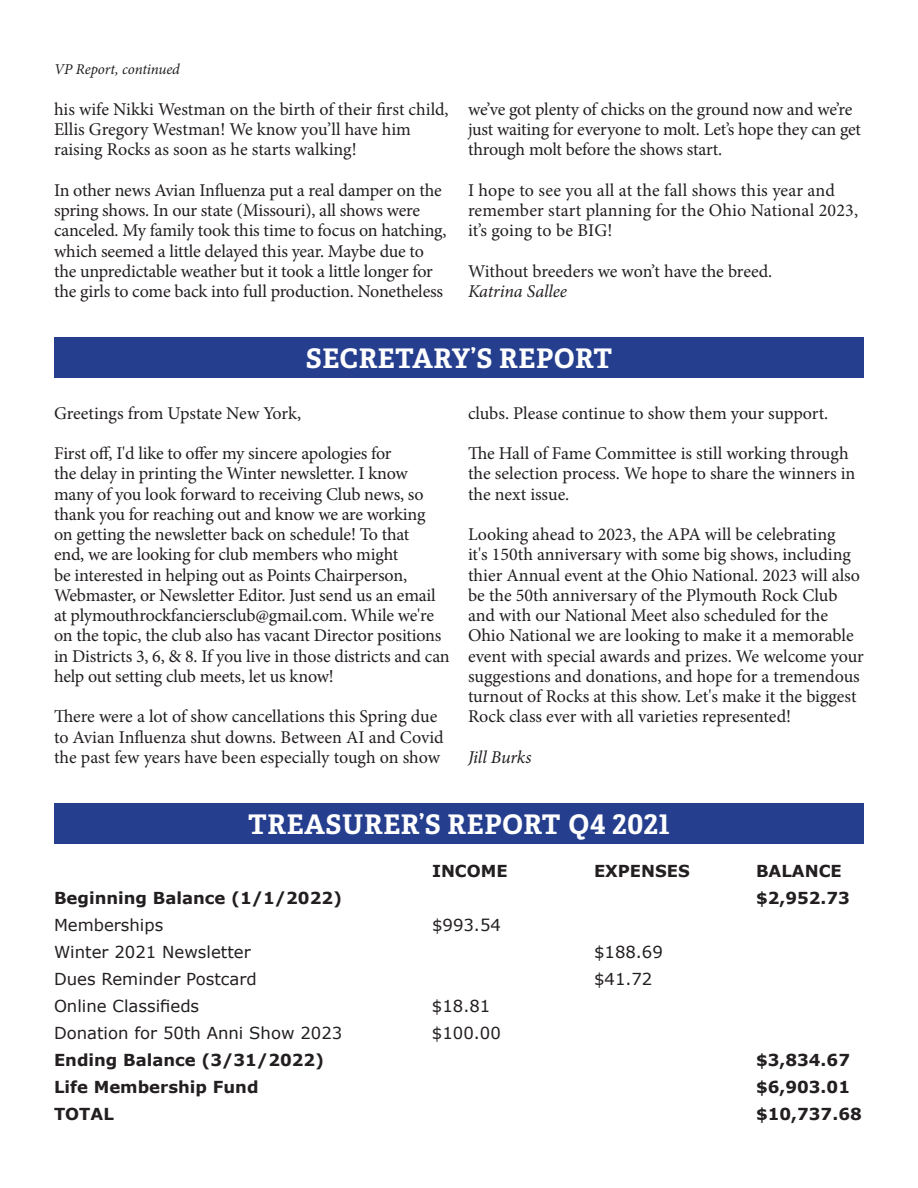
<style>
.page{position:relative;width:918px;height:1188px;background:#fff}
.page>*{position:absolute;margin:0;border:0;box-sizing:border-box;transform-origin:0 0}
.t1{font:700 27px "Adelle PE";letter-spacing:.025em;color:#fff}
.t2{font:18px/20.2px "Minion Pro";letter-spacing:-.01em;color:#231f20}
.t3{font:italic 18px "Minion Pro";letter-spacing:-.005em;color:#231f20}
.t4{font:700 16.5px "Verdana";color:#231f20}
.t5{font:16.5px "Verdana";color:#231f20}
.t6{font:italic 15px "Minion Pro";letter-spacing:-.005em;color:#231f20}
</style>
<div class="page">
<div style="left:54px;top:803px;width:810px;height:41px;background:#253f8e"></div>
<div style="left:54px;top:338px;width:810px;height:40px;background:#253f8e"></div>
<p class="t6" style="left:54px;top:59px;width:127px">VP Report, continued</p>
<p class="t2" style="left:54px;top:99px;width:396px">his wife Nikki Westman on the birth of their first child,<br>Ellis Gregory Westman! We know you’ll have him raising Rocks as soon as he starts walking!</p>
<p class="t2" style="left:54px;top:180px;width:394px">In other news Avian Influenza put a real damper on the spring shows. In our state (Missouri), all shows were canceled. My family took this time to focus on hatching, which seemed a little delayed this year. Maybe due to the unpredictable weather but it took a little longer for the girls to come back into full production. Nonetheless</p>
<p class="t2" style="left:468px;top:99px;width:395px">we’ve got plenty of chicks on the ground now and we’re just waiting for everyone to molt. Let’s hope they can get through molt before the shows start.</p>
<p class="t2" style="left:468px;top:180px;width:392px">I hope to see you all at the fall shows this year and remember start planning for the Ohio National 2023, it’s going to be BIG!</p>
<p class="t2" style="left:468px;top:261px;width:306px">Without breeders we won’t have the breed.</p>
<p class="t3" style="left:468px;top:279px;width:101px">Katrina Sallee</p>
<p class="t1" style="left:306px;top:339px;width:308px">SECRETARY’S REPORT</p>
<p class="t2" style="left:54px;top:403px;width:249px">Greetings from Upstate New York,</p>
<p class="t2" style="left:54px;top:443px;width:397px">First off, I'd like to offer my sincere apologies for<br>the delay in printing the Winter newsletter. I know many of you look forward to receiving Club news, so thank you for reaching out and know we are working<br>on getting the newsletter back on schedule! To that<br>end, we are looking for club members who might<br>be interested in helping out as Points Chairperson, Webmaster, or Newsletter Editor. Just send us an email at plymouthrockfanciersclub@gmail.com. While we're on the topic, the club also has vacant Director positions in Districts 3, 6, &amp; 8. If you live in those districts and can help out setting club meets, let us know!</p>
<p class="t2" style="left:54px;top:706px;width:391px">There were a lot of show cancellations this Spring due to Avian Influenza shut downs. Between AI and Covid the past few years have been especially tough on show</p>
<p class="t2" style="left:468px;top:403px;width:362px">clubs. Please continue to show them your support.</p>
<p class="t2" style="left:468px;top:443px;width:389px">The Hall of Fame Committee is still working through the selection process. We hope to share the winners in the next issue.</p>
<p class="t2" style="left:468px;top:524px;width:397px">Looking ahead to 2023, the APA will be celebrating<br>it's 150th anniversary with some big shows, including thier Annual event at the Ohio National. 2023 will also be the 50th anniversary of the Plymouth Rock Club and with our National Meet also scheduled for the Ohio National we are looking to make it a memorable event with special awards and prizes. We welcome your suggestions and donations, and hope for a tremendous turnout of Rocks at this show. Let's make it the biggest Rock class ever with all varieties represented!</p>
<p class="t3" style="left:468px;top:745px;width:65px">Jill Burks</p>
<p class="t1" style="left:248px;top:805px;width:423px">TREASURER’S REPORT Q4 2021</p>
<p class="t4" style="left:432px;top:860px;width:77px">INCOME</p>
<p class="t4" style="left:594px;top:860px;width:97px">EXPENSES</p>
<p class="t4" style="left:756px;top:860px;width:87px">BALANCE</p>
<p class="t4" style="left:54px;top:887px;width:290px">Beginning Balance (1/1/2022)</p>
<p class="t4" style="left:756px;top:887px;width:96px">$2,952.73</p>
<p class="t5" style="left:54px;top:914px;width:111px">Memberships</p>
<p class="t5" style="left:432px;top:914px;width:70px">$993.54</p>
<p class="t5" style="left:54px;top:941px;width:198px">Winter 2021 Newsletter</p>
<p class="t5" style="left:594px;top:941px;width:70px">$188.69</p>
<p class="t5" style="left:54px;top:968px;width:204px">Dues Reminder Postcard</p>
<p class="t5" style="left:594px;top:968px;width:60px">$41.72</p>
<p class="t5" style="left:54px;top:995px;width:147px">Online Classifieds</p>
<p class="t5" style="left:432px;top:995px;width:60px">$18.81</p>
<p class="t5" style="left:54px;top:1022px;width:290px">Donation for 50th Anni Show 2023</p>
<p class="t5" style="left:432px;top:1022px;width:70px">$100.00</p>
<p class="t4" style="left:54px;top:1049px;width:272px">Ending Balance (3/31/2022)</p>
<p class="t4" style="left:756px;top:1049px;width:96px">$3,834.67</p>
<p class="t4" style="left:54px;top:1076px;width:206px">Life Membership Fund</p>
<p class="t4" style="left:756px;top:1076px;width:96px">$6,903.01</p>
<p class="t4" style="left:54px;top:1103px;width:61px">TOTAL</p>
<p class="t4" style="left:756px;top:1103px;width:107px">$10,737.68</p>
</div>
